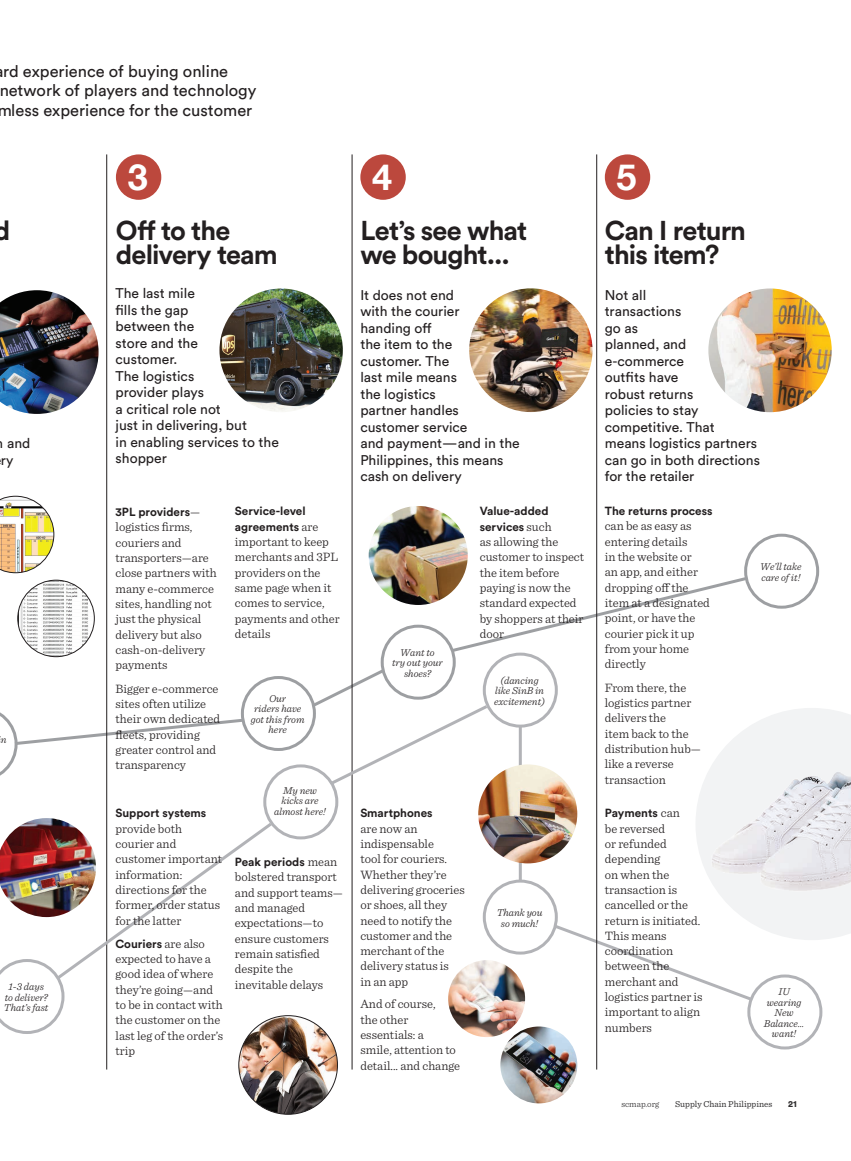
<style>
.page{position:relative;width:851px;height:1161px;background:#fff}
.page>*{position:absolute;margin:0;border:0;box-sizing:border-box;transform-origin:0 0}
.t1{font:700 36px "Helvetica Neue LT Com";color:#fff}
.t2{font:700 27px/24px "Circular Std";letter-spacing:-.035em;color:#231f20}
.t3{font:16.5px/19.8px "Circular Std";color:#231f20}
.t4{font:13.95px/16.5px "Circular Std";color:#231f20}
.t5{font:300 12.75px/15.3px "Sentinel";color:#231f20}
.t6{font:700 11.7px/15.3px "Circular Std";color:#231f20}
.t7{font:italic 300 10.5px/10.5px "Sentinel";color:#231f20;text-align:center}
.t8{font:9px "Sentinel";color:#312f30}
.t9{font:300 9px "Sentinel";color:#312f30}
.t10{font:900 9px "Circular Std";color:#312f30}
.s1{font-family:"Sentinel";font-weight:300;font-size:12.75px}
</style>
<div class="page">
<hr style="left:519px;top:726px;width:3px;height:155px;background:#b2b3b7">
<svg style="left:449px;top:575px;width:301px;height:79px"></svg>
<hr style="left:106px;top:154px;width:1px;height:916px;background:#231f20">
<hr style="left:352px;top:154px;width:1px;height:916px;background:#231f20">
<hr style="left:596px;top:154px;width:1px;height:916px;background:#231f20">
<div style="left:116px;top:154px;width:45px;height:46px;background:#bc483d;border-radius:50%"></div>
<div style="left:360px;top:154px;width:46px;height:46px;background:#bc483d;border-radius:50%"></div>
<div style="left:604px;top:154px;width:46px;height:46px;background:#bc483d;border-radius:50%"></div>
<img style="left:33px;top:818px;width:27px;height:2px">
<div style="left:747px;top:975px;width:75px;height:75px;border:3px solid #b2b3b7;border-radius:50%"></div>
<img style="left:0;top:290px;width:99px;height:124px">
<svg style="left:0;top:707px;width:247px;height:75px"></svg>
<svg style="left:0;top:496px;width:54px;height:77px"></svg>
<div style="left:241px;top:676px;width:75px;height:75px;border:3px solid #9d9fa2;border-radius:50%"></div>
<img style="left:219px;top:288px;width:124px;height:124px;border-radius:62px">
<div style="left:263px;top:764px;width:75px;height:75px;border:3px solid #b2b3b7;border-radius:50%"></div>
<svg style="left:0;top:820px;width:275px;height:214px"></svg>
<img style="left:239px;top:1016px;width:98px;height:98px;border-radius:49px">
<div style="left:380px;top:625px;width:75px;height:75px;border:3px solid #9d9fa2;border-radius:50%"></div>
<img style="left:368px;top:506px;width:99px;height:99px;border-radius:49px">
<div style="left:744px;top:534px;width:75px;height:75px;border:3px solid #9d9fa2;border-radius:50%"></div>
<div style="left:483px;top:653px;width:75px;height:75px;border:3px solid #b2b3b7;border-radius:50%"></div>
<img style="left:478px;top:764px;width:99px;height:99px;border-radius:49px">
<div style="left:483px;top:880px;width:75px;height:75px;border:3px solid #b2b3b7;border-radius:50%"></div>
<img style="left:448px;top:960px;width:77px;height:77px;border-radius:38px">
<img style="left:500px;top:1027px;width:77px;height:76px;border-radius:38px">
<img style="left:708px;top:288px;width:123px;height:124px;border-radius:62px">
<img style="left:18px;top:580px;width:76px;height:77px;border-radius:38px">
<div style="left:18px;top:580px;width:76px;height:77px;border:1px solid #231f20;border-radius:50%"></div>
<svg style="left:550px;top:708px;width:300px;height:295px"></svg>
<img style="left:711px;top:771px;width:139px;height:120px">
<img style="left:469px;top:288px;width:123px;height:124px;border-radius:62px">
<svg style="left:310px;top:666px;width:180px;height:122px"></svg>
<p class="t3" style="left:-3px;top:61px;width:261px;text-indent:6px">rd experience of buying online network of players and technology mless experience for the customer</p>
<h2 class="t2" style="left:-7px;top:218px;width:18px">d</h2>
<p class="t4" style="left:1px;top:435px;width:31px;text-indent:6px">and ry</p>
<p class="t7" style="left:1px;top:734px;width:7px">n</p>
<p class="t7" style="left:4px;top:981px;width:46px">1-3 days to deliver?<br>That’s fast</p>
<h1 class="t1" style="left:128px;top:154px;width:22px">3</h1>
<h2 class="t2" style="left:116px;top:218px;width:163px">Off to the delivery team</h2>
<p class="t4" style="left:115px;top:285px;width:165px">The last mile<br>fills the gap<br>between the<br>store and the<br>customer.<br>The logistics<br>provider plays<br>a critical role not<br>just in delivering, but<br>in enabling services to the shopper</p>
<p class="t6" style="left:115px;top:504px;width:86px">3PL providers<span class="s1">—</span></p>
<p class="t5" style="left:115px;top:519px;width:103px">logistics firms, couriers and transporters—are close partners with many e-commerce sites, handling not just the physical delivery but also cash-on-delivery payments</p>
<p class="t5" style="left:115px;top:680px;width:106px">Bigger e-commerce sites often utilize their own dedicated fleets, providing greater control and transparency</p>
<p class="t6" style="left:235px;top:503px;width:85px">Service-level agreements <span class="s1">are</span></p>
<p class="t5" style="left:235px;top:533px;width:106px">important to keep merchants and 3PL providers on the same page when it comes to service, payments and other details</p>
<p class="t7" style="left:251px;top:692px;width:55px">Our<br>riders have got this from here</p>
<p class="t7" style="left:281px;top:784px;width:39px;text-align:left">My new kicks are</p>
<p class="t6" style="left:115px;top:805px;width:92px">Support systems</p>
<p class="t7" style="left:274px;top:805px;width:53px">almost here!</p>
<p class="t5" style="left:115px;top:820px;width:108px">provide both courier and customer important information: directions for the former, order status for the latter</p>
<p class="t6" style="left:235px;top:854px;width:104px">Peak periods <span class="s1">mean</span></p>
<p class="t5" style="left:235px;top:869px;width:109px">bolstered transport and support teams— and managed expectations—to ensure customers remain satisfied despite the inevitable delays</p>
<p class="t6" style="left:115px;top:936px;width:91px">Couriers <span class="s1">are also</span></p>
<p class="t5" style="left:115px;top:950px;width:109px">expected to have a good idea of where they’re going—and to be in contact with the customer on the last leg of the order’s trip</p>
<h1 class="t1" style="left:372px;top:154px;width:22px">4</h1>
<h2 class="t2" style="left:360px;top:218px;width:168px">Let’s see what we bought...</h2>
<p class="t4" style="left:360px;top:286px;width:161px">It does not end<br>with the courier<br>handing off<br>the item to the<br>customer. The<br>last mile means<br>the logistics<br>partner handles customer service<br>and payment—and in the<br>Philippines, this means cash on delivery</p>
<p class="t7" style="left:392px;top:646px;width:52px">Want to<br>try out your shoes?</p>
<p class="t6" style="left:480px;top:503px;width:73px">Value-added services <span class="s1">such</span></p>
<p class="t5" style="left:480px;top:533px;width:106px">as allowing the customer to inspect the item before paying is now the standard expected by shoppers at their door</p>
<p class="t7" style="left:494px;top:674px;width:52px">(dancing like SinB in excitement)</p>
<p class="t6" style="left:360px;top:805px;width:74px">Smartphones</p>
<p class="t5" style="left:360px;top:820px;width:106px">are now an indispensable<br>tool for couriers.<br>Whether they’re delivering groceries or shoes, all they need to notify the customer and the merchant of the delivery status is<br>in an app</p>
<p class="t5" style="left:360px;top:996px;width:101px">And of course,<br>the other essentials: a<br>smile, attention to detail... and change</p>
<p class="t7" style="left:496px;top:907px;width:47px">Thank you so much!</p>
<h1 class="t1" style="left:616px;top:154px;width:22px">5</h1>
<h2 class="t2" style="left:604px;top:218px;width:143px">Can I return this item?</h2>
<p class="t4" style="left:604px;top:286px;width:157px">Not all<br>transactions<br>go as<br>planned, and e-commerce<br>outfits have<br>robust returns<br>policies to stay competitive. That<br>means logistics partners can go in both directions for the retailer</p>
<p class="t6" style="left:604px;top:503px;width:109px">The returns process</p>
<p class="t5" style="left:604px;top:518px;width:107px">can be as easy as entering details<br>in the website or<br>an app, and either dropping off the item at a designated point, or have the courier pick it up from your home directly</p>
<p class="t5" style="left:604px;top:679px;width:98px">From there, the logistics partner delivers the<br>item back to the distribution hub— like a reverse transaction</p>
<p class="t6" style="left:604px;top:805px;width:77px">Payments <span class="s1">can</span></p>
<p class="t5" style="left:604px;top:820px;width:99px">be reversed<br>or refunded depending<br>on when the transaction is cancelled or the return is initiated.<br>This means coordination between the merchant and logistics partner is important to align numbers</p>
<p class="t7" style="left:760px;top:561px;width:43px;text-align:left">We’ll take care of it!</p>
<p class="t7" style="left:763px;top:986px;width:42px">IU wearing<br>New<br>Balance... want!</p>
<p class="t9" style="left:621px;top:1097px;width:40px">scmap.org</p>
<p class="t8" style="left:675px;top:1097px;width:99px">Supply Chain Philippines</p>
<p class="t10" style="left:788px;top:1098px;width:10px">21</p>
</div>
